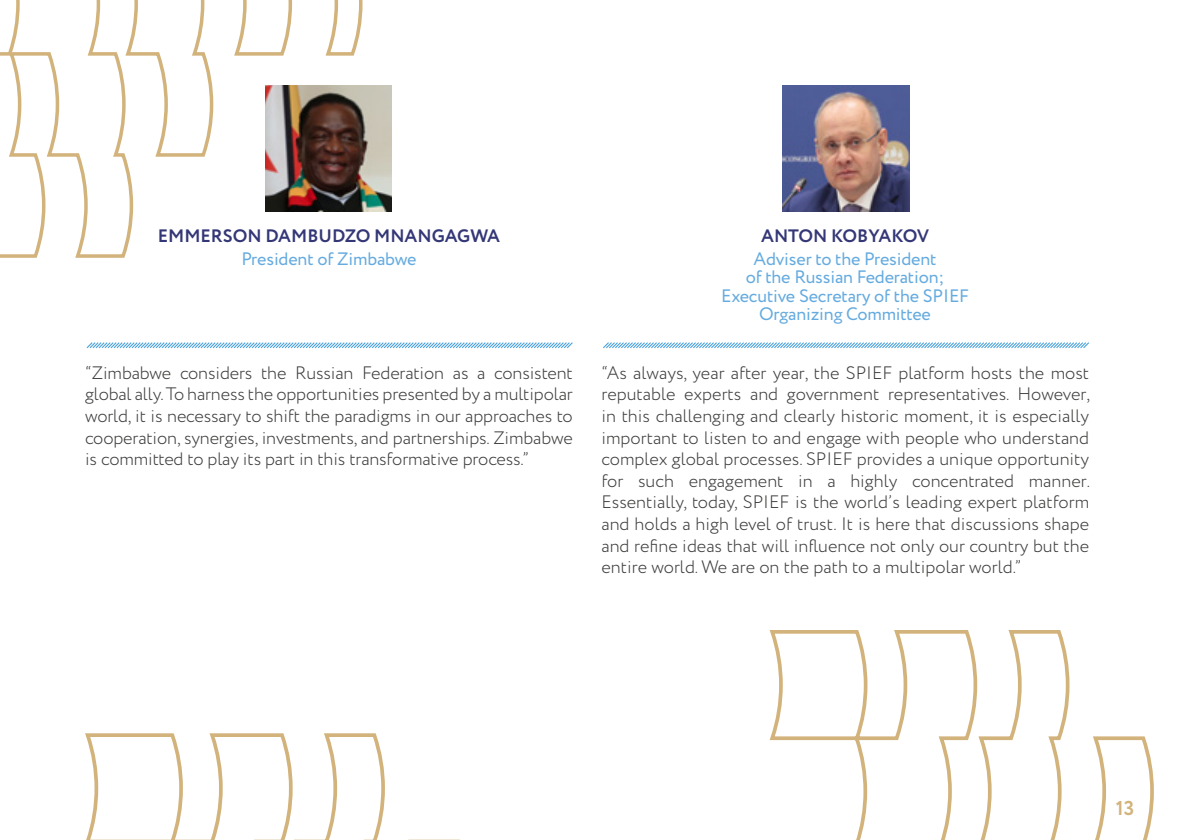
<style>
.page{position:relative;width:1191px;height:840px;background:#fff}
.page>*{position:absolute;margin:0;border:0;box-sizing:border-box;transform-origin:0 0}
.t1{font:700 20px "Circe";color:#d3b37c}
.t2{font:300 18px/21.6px "Circe";letter-spacing:-.01em;color:#3c3c3b;text-align:justify}
.t3{font:18px/18px "Circe";letter-spacing:-.01em;color:#65abdf;text-align:center}
.t4{font:700 18px "Circe";color:#343776}
</style>
<div class="page">
<svg style="left:86px;top:342px;width:487px;height:7px"></svg>
<img style="left:783px;top:85px;width:126px;height:127px">
<svg style="left:603px;top:342px;width:486px;height:7px"></svg>
<svg style="left:769px;top:630px;width:385px;height:209px"></svg>
<svg style="left:85px;top:733px;width:300px;height:106px"></svg>
<img style="left:371px;top:85px;width:21px;height:127px">
<svg style="left:0;top:0;width:371px;height:258px"></svg>
<p class="t4" style="left:158px;top:223px;width:344px">EMMERSON DAMBUDZO MNANGAGWA</p>
<p class="t3" style="left:241px;top:251px;width:177px">President of Zimbabwe</p>
<p class="t4" style="left:761px;top:223px;width:169px">ANTON KOBYAKOV</p>
<p class="t3" style="left:721px;top:251px;width:249px">Adviser to the President<br>of the Russian Federation;<br>Executive Secretary of the SPIEF<br>Organizing Committee</p>
<p class="t2" style="left:85px;top:362px;width:489px">“Zimbabwe considers the Russian Federation as a consistent global ally. To harness the opportunities presented by a multipolar world, it is necessary to shift the paradigms in our approaches to cooperation, synergies, investments, and partnerships. Zimbabwe is committed to play its part in this transformative process.”</p>
<p class="t2" style="left:601px;top:362px;width:490px">“As always, year after year, the SPIEF platform hosts the most reputable experts and government representatives. However, in this challenging and clearly historic moment, it is especially important to listen to and engage with people who understand complex global processes. SPIEF provides a unique opportunity for such engagement in a highly concentrated manner.<br>Essentially, today, SPIEF is the world’s leading expert platform and holds a high level of trust. It is here that discussions shape and refine ideas that will influence not only our country but the entire world. We are on the path to a multipolar world.”</p>
<p class="t1" style="left:1115px;top:794px;width:20px">13</p>
</div>
